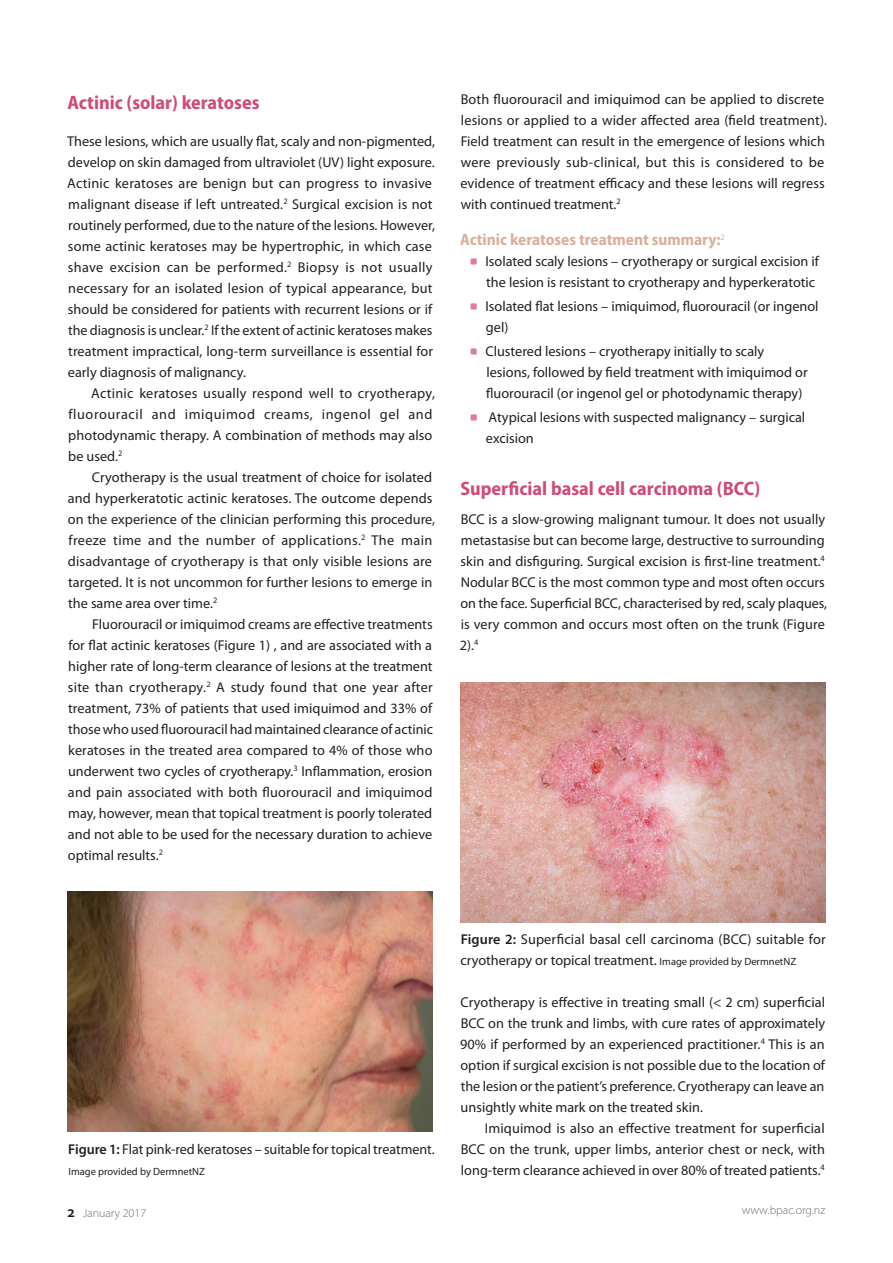
<style>
.page{position:relative;width:893px;height:1263px;background:#fff}
.page>*{position:absolute;margin:0;border:0;box-sizing:border-box;transform-origin:0 0}
.A_head{font:700 semi-condensed 19.5px "Myriad Pro";color:#d04b77}
.B_head{font:700 semi-condensed 16.5px "Myriad Pro";color:#dbaf9a}
.Body{font:14.25px/21px "Myriad Pro";color:#231f20}
.Body-First_Line_Inde{font:14.25px/21px "Myriad Pro";letter-spacing:.005em;color:#231f20}
.Bullet_List{font:14.25px/21px "Myriad Pro";color:#231f20}
.t1{font:300 12px "Myriad Pro";color:#6c6d70}
.Body-2{font:10.5px "Myriad Pro";color:#231f20}
.s1{font-weight:600}
.s2{font-size:10.5px}
.s3{font-weight:600;font-size:15.75px;color:#231f20}
</style>
<div class="page">
<svg style="left:470px;top:258px;width:7px;height:7px"></svg>
<svg style="left:470px;top:303px;width:7px;height:7px"></svg>
<svg style="left:470px;top:348px;width:7px;height:7px"></svg>
<svg style="left:470px;top:414px;width:7px;height:7px"></svg>
<img style="left:68px;top:891px;width:365px;height:240px">
<img style="left:460px;top:682px;width:365px;height:241px">
<p class="A_head" style="left:67px;top:92px;width:194px">Actinic (solar) keratoses</p>
<p class="Body" style="left:67px;top:130px;width:369px">These lesions, which are usually flat, scaly and non-pigmented, develop on skin damaged from ultraviolet (UV) light exposure.<br>Actinic keratoses are benign but can progress to invasive malignant disease if left untreated.<sup>2</sup> Surgical excision is not routinely performed, due to the nature of the lesions. However, some actinic keratoses may be hypertrophic, in which case shave excision can be performed.<sup>2</sup> Biopsy is not usually necessary for an isolated lesion of typical appearance, but should be considered for patients with recurrent lesions or if the diagnosis is unclear.<sup>2</sup> If the extent of actinic keratoses makes treatment impractical, long-term surveillance is essential for early diagnosis of malignancy.</p>
<p class="Body-First_Line_Inde" style="left:68px;top:382px;width:368px;text-indent:23px">Actinic keratoses usually respond well to cryotherapy, fluorouracil and imiquimod creams, ingenol gel and photodynamic therapy. A combination of methods may also be used.<sup>2</sup></p>
<p class="Body-First_Line_Inde" style="left:68px;top:466px;width:369px;text-indent:24px">Cryotherapy is the usual treatment of choice for isolated and hyperkeratotic actinic keratoses. The outcome depends on the experience of the clinician performing this procedure, freeze time and the number of applications.<sup>2</sup> The main disadvantage of cryotherapy is that only visible lesions are targeted. It is not uncommon for further lesions to emerge in the same area over time.<sup>2</sup></p>
<p class="Body-First_Line_Inde" style="left:68px;top:613px;width:367px;text-align:justify;text-indent:24px">Fluorouracil or imiquimod creams are effective treatments for flat actinic keratoses (Figure 1) , and are associated with a higher rate of long-term clearance of lesions at the treatment site than cryotherapy.<sup>2</sup> A study found that one year after treatment, 73% of patients that used imiquimod and 33% of those who used fluorouracil had maintained clearance of actinic keratoses in the treated area compared to 4% of those who underwent two cycles of cryotherapy.<sup>3</sup> Inflammation, erosion and pain associated with both fluorouracil and imiquimod may, however, mean that topical treatment is poorly tolerated and not able to be used for the necessary duration to achieve optimal results.<sup>2</sup></p>
<p class="Body" style="left:460px;top:88px;width:368px">Both fluorouracil and imiquimod can be applied to discrete lesions or applied to a wider affected area (field treatment).<br>Field treatment can result in the emergence of lesions which were previously sub-clinical, but this is considered to be evidence of treatment efficacy and these lesions will regress with continued treatment.<sup>2</sup></p>
<p class="B_head" style="left:460px;top:230px;width:266px">Actinic keratoses treatment summary:<sup>2</sup></p>
<p class="Bullet_List" style="left:485px;top:250px;width:335px">Isolated scaly lesions – cryotherapy or surgical excision if the lesion is resistant to cryotherapy and hyperkeratotic</p>
<p class="Bullet_List" style="left:485px;top:295px;width:335px">Isolated flat lesions – imiquimod, fluorouracil (or ingenol gel)</p>
<p class="Bullet_List" style="left:485px;top:340px;width:324px">Clustered lesions – cryotherapy initially to scaly lesions, followed by field treatment with imiquimod or fluorouracil (or ingenol gel or photodynamic therapy)</p>
<p class="Bullet_List" style="left:486px;top:406px;width:321px">Atypical lesions with suspected malignancy – surgical excision</p>
<p class="A_head" style="left:460px;top:478px;width:301px">Superficial basal cell carcinoma (BCC)</p>
<p class="Body" style="left:460px;top:508px;width:369px">BCC is a slow-growing malignant tumour. It does not usually metastasise but can become large, destructive to surrounding skin and disfiguring. Surgical excision is first-line treatment.<sup>4<br></sup>Nodular BCC is the most common type and most often occurs on the face. Superficial BCC, characterised by red, scaly plaques, is very common and occurs most often on the trunk (Figure 2).<sup>4</sup></p>
<p class="Body" style="left:68px;top:1138px;width:368px"><span class="s1">Figure 1:</span> Flat pink-red keratoses – suitable for topical treatment.</p>
<p class="Body-2" style="left:68px;top:1165px;width:138px">Image provided by DermnetNZ</p>
<p class="Body" style="left:460px;top:928px;width:367px"><span class="s1">Figure 2:</span> Superficial basal cell carcinoma (BCC) suitable for cryotherapy or topical treatment. <span class="s2">Image provided by DermnetNZ</span></p>
<p class="Body" style="left:460px;top:991px;width:366px;text-align:justify">Cryotherapy is effective in treating small (&lt; 2 cm) superficial BCC on the trunk and limbs, with cure rates of approximately 90% if performed by an experienced practitioner.<sup>4</sup> This is an option if surgical excision is not possible due to the location of the lesion or the patient’s preference. Cryotherapy can leave an unsightly white mark on the treated skin.</p>
<p class="Body-First_Line_Inde" style="left:461px;top:1117px;width:366px;text-align:justify;text-indent:24px">Imiquimod is also an effective treatment for superficial BCC on the trunk, upper limbs, anterior chest or neck, with long-term clearance achieved in over 80% of treated patients.<sup>4</sup></p>
<p class="t1" style="left:68px;top:1206px;width:80px"><span class="s3">2</span> January 2017</p>
<p class="t1" style="left:742px;top:1202px;width:85px">www.bpac.org.nz</p>
</div>
